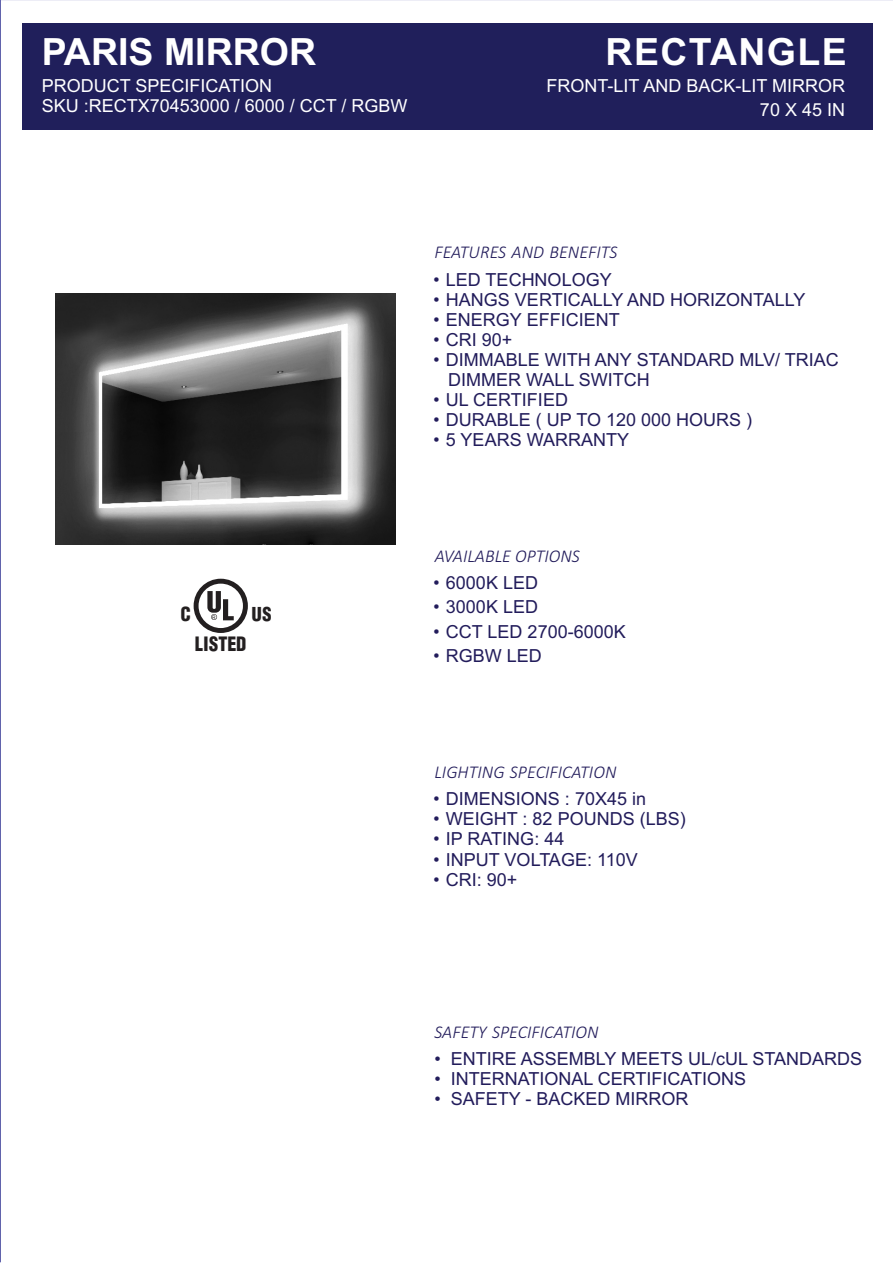
<style>
.page{position:relative;width:893px;height:1263px;background:#fff}
.page>*{position:absolute;margin:0;border:0;box-sizing:border-box;transform-origin:0 0}
.t1{font:700 37.5px "Arial";color:#fff}
.t2{font:700 37.5px "Arial";letter-spacing:.035em;color:#fff}
.t3{font:900 18.3px "Hallmarke Cond";letter-spacing:-.025em;color:#231f20;scale:.95 1}
.t4{font:18px/20.1px "Arial";color:#221c5b}
.t5{font:18px/23.7px "Arial";color:#fff;text-align:right}
.t6{font:italic 300 18px "Calibri";color:#221c5b}
.t7{font:900 17.85px "Hallmarke Cond";color:#231f20}
.t8{font:900 17.7px "Hallmarke Cond";color:#231f20}
.t9{font:4.95px "Arial";color:#231f20}
.s1{font-family:"Batang"}
</style>
<div class="page">
<svg style="left:194px;top:579px;width:54px;height:54px"></svg>
<div style="left:22px;top:23px;width:850px;height:106px;background:#201f5b"></div>
<img style="left:56px;top:293px;width:340px;height:251px">
<h1 class="t1" style="left:42px;top:38px;width:276px">PARIS MIRROR</h1>
<h1 class="t2" style="left:606px;top:38px;width:243px">RECTANGLE</h1>
<p class="t5" style="left:42px;top:77px;width:367px;line-height:20.5px;text-align:left">PRODUCT SPECIFICATION<br>SKU :RECTX70453000 / 6000 / CCT / RGBW</p>
<p class="t5" style="left:547px;top:75px;width:300px">FRONT-LIT AND BACK-LIT MIRROR<br>70 X 45 IN</p>
<p class="t6" style="left:434px;top:245px;width:185px">FEATURES AND BENEFITS</p>
<p class="t4" style="left:433px;top:271px;width:180px"><span class="s1">•</span> LED TECHNOLOGY</p>
<p class="t4" style="left:433px;top:291px;width:374px"><span class="s1">•</span> HANGS VERTICALLY AND HORIZONTALLY</p>
<p class="t4" style="left:433px;top:311px;width:188px"><span class="s1">•</span> ENERGY EFFICIENT</p>
<p class="t4" style="left:433px;top:331px;width:81px"><span class="s1">•</span> CRI 90+</p>
<p class="t4" style="left:448px;top:351px;width:392px;text-indent:-15px"><span class="s1">•</span> DIMMABLE WITH ANY STANDARD MLV/ TRIAC<br>DIMMER WALL SWITCH</p>
<p class="t4" style="left:433px;top:391px;width:136px"><span class="s1">•</span> UL CERTIFIED</p>
<p class="t4" style="left:433px;top:411px;width:320px"><span class="s1">•</span> DURABLE ( UP TO 120 000 HOURS )</p>
<p class="t4" style="left:433px;top:431px;width:197px"><span class="s1">•</span> 5 YEARS WARRANTY</p>
<p class="t7" style="left:180px;top:601px;width:12px">C</p>
<p class="t9" style="left:212px;top:615px;width:5px">R</p>
<p class="t8" style="left:252px;top:601px;width:22px">US</p>
<p class="t3" style="left:195px;top:631px;width:56px">LISTED</p>
<p class="t6" style="left:435px;top:549px;width:147px">AVAILABLE OPTIONS</p>
<p class="t4" style="left:433px;top:575px;width:106px"><span class="s1">•</span> 6000K LED</p>
<p class="t4" style="left:433px;top:599px;width:106px"><span class="s1">•</span> 3000K LED</p>
<p class="t4" style="left:433px;top:623px;width:194px"><span class="s1">•</span> CCT LED 2700-6000K</p>
<p class="t4" style="left:433px;top:647px;width:110px"><span class="s1">•</span> RGBW LED</p>
<p class="t6" style="left:434px;top:764px;width:184px">LIGHTING SPECIFICATION</p>
<p class="t4" style="left:433px;top:790px;width:214px"><span class="s1">•</span> DIMENSIONS : 70X45 in</p>
<p class="t4" style="left:433px;top:810px;width:254px"><span class="s1">•</span> WEIGHT : 82 POUNDS (LBS)</p>
<p class="t4" style="left:433px;top:831px;width:133px"><span class="s1">•</span> IP RATING: 44</p>
<p class="t4" style="left:433px;top:851px;width:206px"><span class="s1">•</span> INPUT VOLTAGE: 110V</p>
<p class="t4" style="left:433px;top:871px;width:86px"><span class="s1">•</span> CRI: 90+</p>
<p class="t6" style="left:434px;top:1024px;width:166px">SAFETY SPECIFICATION</p>
<p class="t4" style="left:434px;top:1050px;width:429px">• ENTIRE ASSEMBLY MEETS UL/cUL STANDARDS</p>
<p class="t4" style="left:434px;top:1070px;width:313px">• INTERNATIONAL CERTIFICATIONS</p>
<p class="t4" style="left:434px;top:1090px;width:256px">• SAFETY - BACKED MIRROR</p>
</div>
